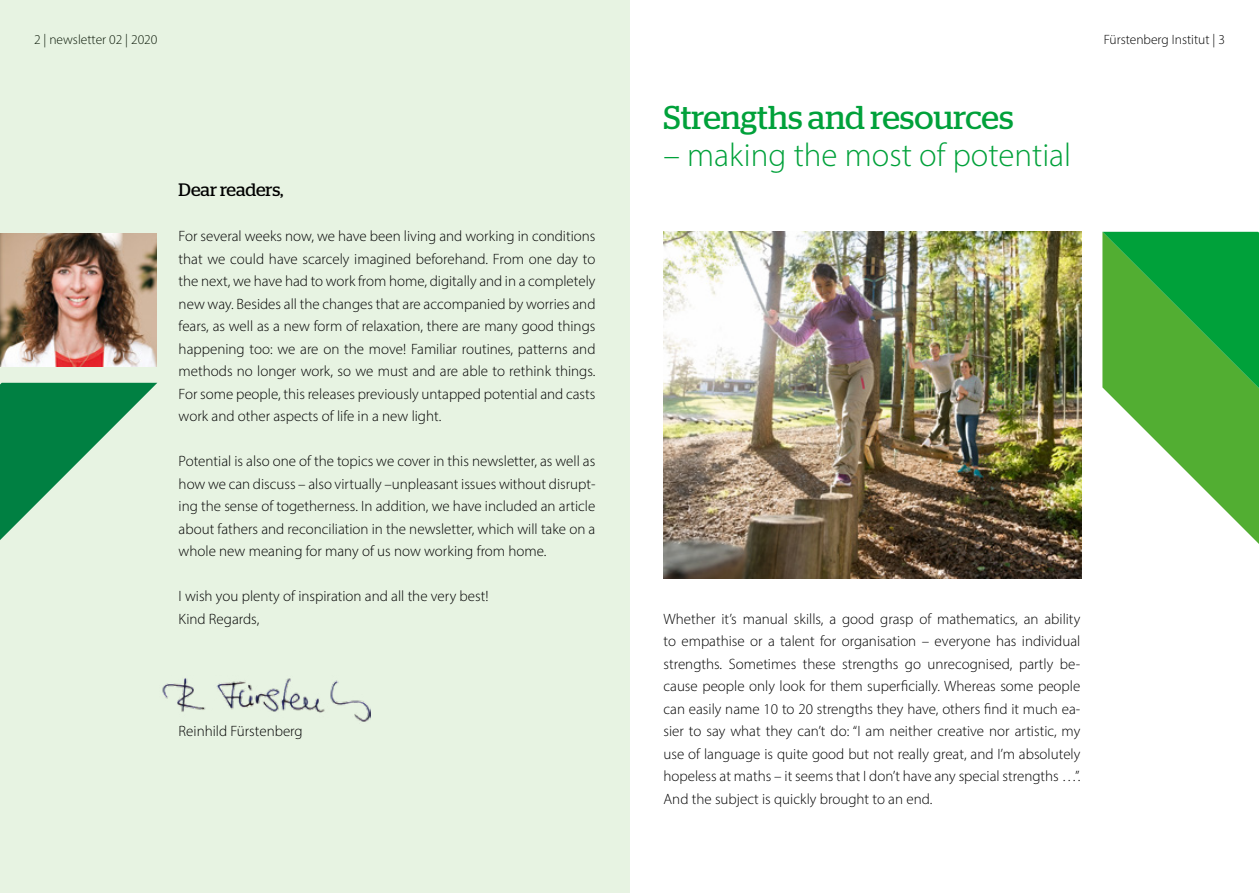
<style>
.page{position:relative;width:1259px;height:893px;background:#fff}
.page>*{position:absolute;margin:0;border:0;box-sizing:border-box;transform-origin:0 0}
.t1{font:300 33px "Myriad Pro";color:#00a13a}
.t2{font:33px "Stag";color:#00a13a}
.t3{font:18px "Stag";color:#000}
.t4{font:300 15px/22.5px "Myriad Pro";color:#000;text-align:justify}
.t5{font:300 13.5px "Myriad Pro";color:#000}
</style>
<div class="page">
<div style="left:0;top:0;width:629px;height:893px;background:#e7f3e2"></div>
<img style="left:162px;top:678px;width:208px;height:44px">
<svg style="left:0;top:383px;width:157px;height:157px"></svg>
<img style="left:0;top:233px;width:157px;height:134px">
<img style="left:663px;top:232px;width:418px;height:347px">
<svg style="left:1103px;top:388px;width:156px;height:156px"></svg>
<svg style="left:1102px;top:232px;width:157px;height:156px;background:#29a736"></svg>
<p class="t5" style="left:34px;top:32px;width:125px">2 | newsletter 02 | 2020</p>
<p class="t5" style="left:1103px;top:32px;width:123px">Fürstenberg Institut | 3</p>
<p class="t3" style="left:179px;top:180px;width:106px">Dear readers,</p>
<p class="t4" style="left:179px;top:225px;width:418px">For several weeks now, we have been living and working in conditions that we could have scarcely imagined beforehand. From one day to the next, we have had to work from home, digitally and in a completely new way. Besides all the changes that are accompanied by worries and fears, as well as a new form of relaxation, there are many good things happening too: we are on the move! Familiar routines, patterns and methods no longer work, so we must and are able to rethink things.<br>For some people, this releases previously untapped potential and casts work and other aspects of life in a new light.</p>
<p class="t4" style="left:179px;top:450px;width:418px">Potential is also one of the topics we cover in this newsletter, as well as how we can discuss – also virtually –unpleasant issues without disrupt&shy;ing the sense of togetherness. In addition, we have included an article about fathers and reconciliation in the newsletter, which will take on a whole new meaning for many of us now working from home.</p>
<p class="t4" style="left:179px;top:585px;width:311px">I wish you plenty of inspiration and all the very best!<br>Kind Regards,</p>
<p class="t4" style="left:179px;top:720px;width:126px">Reinhild Fürstenberg</p>
<h1 class="t2" style="left:663px;top:98px;width:351px">Strengths and resources</h1>
<h1 class="t1" style="left:663px;top:135px;width:409px">– making the most of potential</h1>
<p class="t4" style="left:663px;top:607px;width:418px">Whether it’s manual skills, a good grasp of mathematics, an ability to empathise or a talent for organisation – everyone has individual strengths. Sometimes these strengths go unrecognised, partly be&shy;cause people only look for them superficially. Whereas some people can easily name 10 to 20 strengths they have, others find it much ea&shy;sier to say what they can’t do: “I am neither creative nor artistic, my use of language is quite good but not really great, and I’m absolutely hopeless at maths – it seems that I don’t have any special strengths …”.<br>And the subject is quickly brought to an end.</p>
</div>
